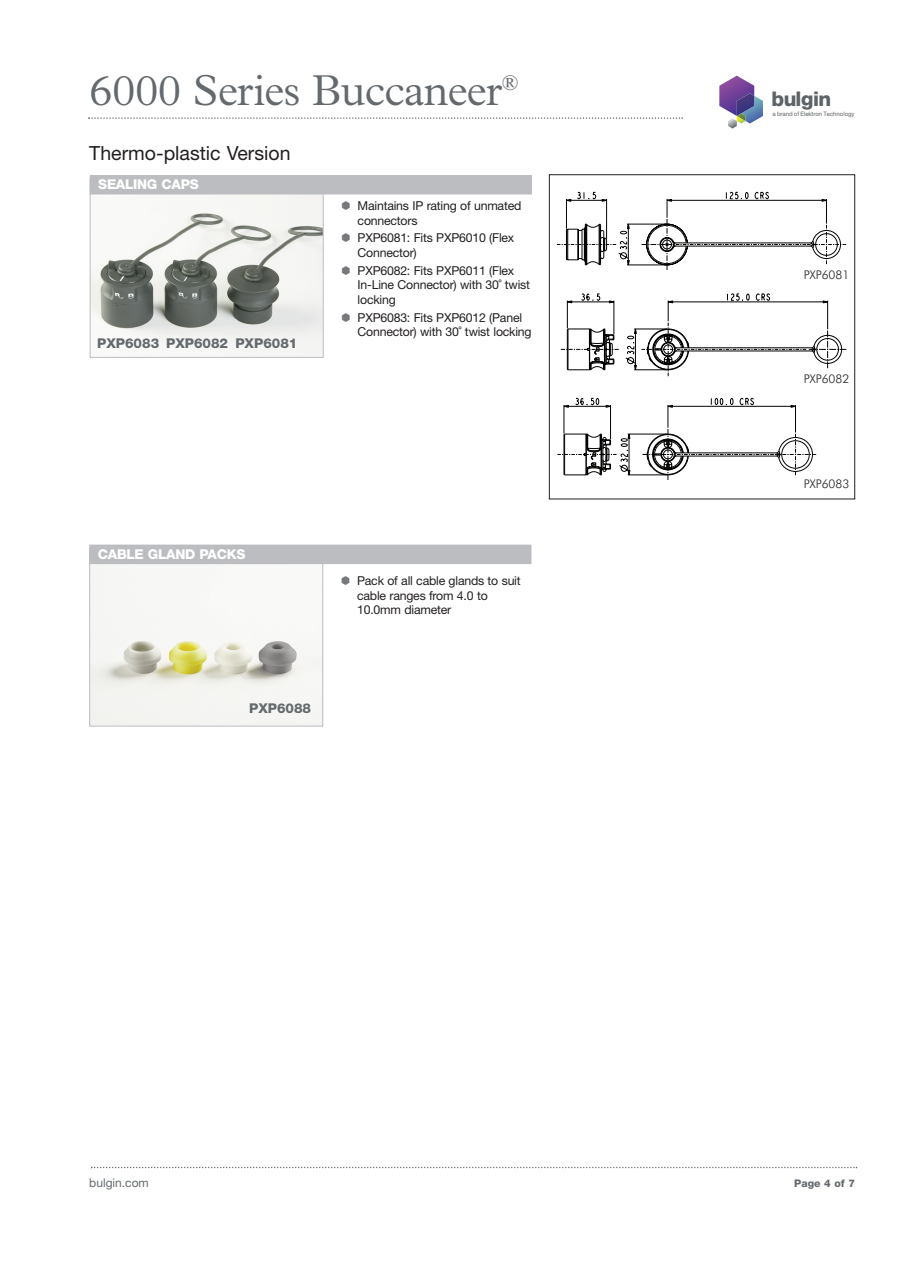
<style>
.page{position:relative;width:918px;height:1263px;background:#fff}
.page>*{position:absolute;margin:0;border:0;box-sizing:border-box;transform-origin:0 0}
.t1{font:300 43.5px "Plantin";letter-spacing:-.015em;color:#64696d}
.t2{font:800 20.25px "Helvetica Neue";letter-spacing:-.025em;color:#5e6367}
.t3{font:19.5px "Helvetica Neue";color:#231f20}
.t4{font:800 13.5px "Helvetica Neue";color:#64696d}
.t5{font:800 13.5px "Helvetica Neue";letter-spacing:-.02em;color:#fff}
.t6{font:12.3px/14.7px "Helvetica Neue";letter-spacing:-.015em;color:#231f20}
.t7{font:300 12px "Futura BT";color:#231f20}
.t8{font:12px "Helvetica Neue";color:#64696d}
.t9{font:800 10.5px "Helvetica Neue";color:#64696d}
.t10{font:6.15px "Helvetica Neue";letter-spacing:-.01em;color:#5e6367}
.s1{color:#76787b}
</style>
<div class="page">
<div style="left:549px;top:174px;width:306px;height:325px;border:1px solid #231f20"></div>
<svg style="left:91px;top:1167px;width:766px;height:1px"></svg>
<svg style="left:88px;top:117px;width:595px;height:2px"></svg>
<svg style="left:719px;top:76px;width:44px;height:53px"></svg>
<img style="left:92px;top:194px;width:230px;height:162px">
<div style="left:90px;top:179px;width:234px;height:179px;border:1px solid #bcbdc0"></div>
<img style="left:91px;top:564px;width:230px;height:160px">
<div style="left:89px;top:548px;width:234px;height:178px;border:1px solid #bcbdc0"></div>
<svg style="left:556px;top:191px;width:291px;height:79px"></svg>
<svg style="left:560px;top:293px;width:287px;height:84px"></svg>
<svg style="left:557px;top:397px;width:260px;height:83px"></svg>
<div style="left:90px;top:175px;width:442px;height:19px;background:#bcbdc0"></div>
<div style="left:89px;top:545px;width:442px;height:19px;background:#bcbdc0"></div>
<h1 class="t1" style="left:89px;top:75px;width:431px">6000 Series Buccaneer<sup>®</sup></h1>
<h3 class="t3" style="left:89px;top:146px;width:203px">Thermo-plastic Version</h3>
<p class="t5" style="left:98px;top:180px;width:102px">SEALING CAPS</p>
<p class="t4" style="left:97px;top:338px;width:132px">PXP6083 PXP6082</p>
<p class="t4" style="left:235px;top:338px;width:64px">PXP6081</p>
<p class="t6" style="left:358px;top:199px;width:165px;text-indent:-17px"><span class="s1">√</span> Maintains IP rating of unmated connectors</p>
<p class="t6" style="left:358px;top:232px;width:158px;text-indent:-17px"><span class="s1">√</span> PXP6081: Fits PXP6010 (Flex<br>Connector)</p>
<p class="t6" style="left:358px;top:264px;width:174px;text-indent:-17px"><span class="s1">√</span> PXP6082: Fits PXP6011 (Flex<br>In-Line Connector) with 30˚ twist locking</p>
<p class="t6" style="left:358px;top:311px;width:176px;text-indent:-17px"><span class="s1">√</span> PXP6083: Fits PXP6012 (Panel<br>Connector) with 30˚ twist locking</p>
<p class="t5" style="left:98px;top:549px;width:149px">CABLE GLAND PACKS</p>
<p class="t6" style="left:357px;top:574px;width:165px;text-indent:-17px"><span class="s1">√</span> Pack of all cable glands to suit cable ranges from 4.0 to<br>10.0mm diameter</p>
<p class="t4" style="left:249px;top:703px;width:64px">PXP6088</p>
<h2 class="t2" style="left:772px;top:91px;width:61px">bulgin</h2>
<p class="t10" style="left:773px;top:112px;width:83px">a brand of Elektron Technology</p>
<p class="t7" style="left:804px;top:270px;width:47px">PXP6081</p>
<p class="t7" style="left:804px;top:373px;width:47px">PXP6082</p>
<p class="t7" style="left:804px;top:479px;width:47px">PXP6083</p>
<p class="t8" style="left:89px;top:1179px;width:61px">bulgin.com</p>
<p class="t9" style="left:794px;top:1180px;width:62px">Page 4 of 7</p>
</div>
